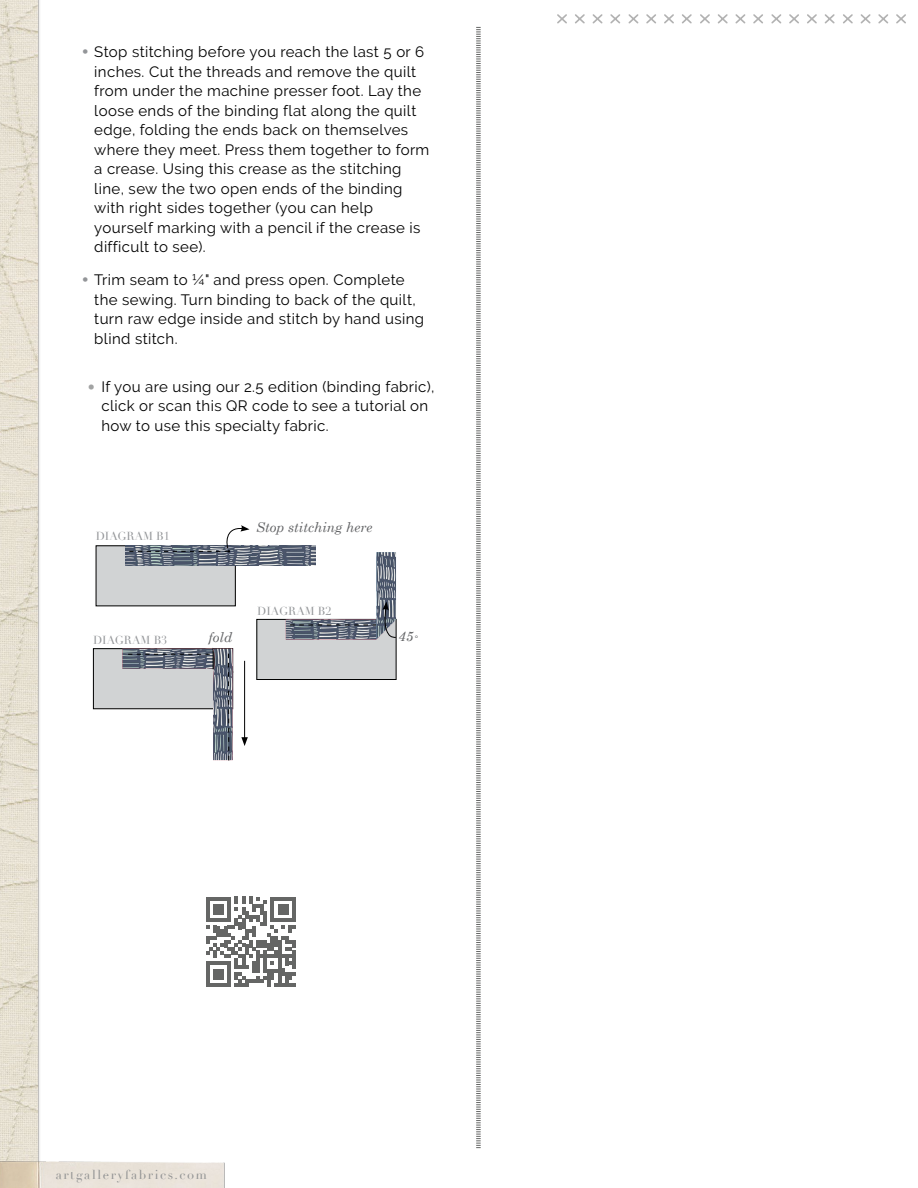
<style>
.page{position:relative;width:918px;height:1188px;background:#fff}
.page>*{position:absolute;margin:0;border:0;box-sizing:border-box;transform-origin:0 0}
.t1{font:15px/19.5px "Raleway";letter-spacing:.025em;color:#000}
.t2{font:italic 13.5px "Century Schoolbook";color:#636466}
.t3{font:12.75px "Didot";letter-spacing:.125em;color:#939494}
.t4{font:11.4px "Didot";color:#939598}
.s1{font-family:"Century Gothic";color:#939598}
.s2{font-family:"Didot";font-size:14.1px;color:#a2a3a3}
</style>
<div class="page">
<img style="left:0;top:0;width:40px;height:1154px">
<svg style="left:476px;top:27px;width:5px;height:1121px"></svg>
<img style="left:0;top:1154px;width:225px;height:34px">
<svg style="left:557px;top:14px;width:349px;height:10px"></svg>
<div style="left:257px;top:619px;width:139px;height:61px;background:#d1d3d4"></div>
<div style="left:257px;top:619px;width:139px;height:61px;border:1px solid #000"></div>
<svg style="left:286px;top:552px;width:110px;height:88px"></svg>
<div style="left:96px;top:546px;width:139px;height:60px;background:#d1d3d4"></div>
<img style="left:125px;top:546px;width:191px;height:19px">
<div style="left:93px;top:649px;width:140px;height:60px;background:#d1d3d4"></div>
<div style="left:93px;top:648px;width:140px;height:61px;border:1px solid #000"></div>
<img style="left:122px;top:649px;width:6px;height:20px">
<hr style="left:244px;top:661px;width:1px;height:79px;background:#000">
<svg style="left:241px;top:737px;width:7px;height:9px"></svg>
<svg style="left:129px;top:525px;width:121px;height:28px"></svg>
<svg style="left:128px;top:648px;width:105px;height:112px"></svg>
<svg style="left:206px;top:897px;width:90px;height:90px"></svg>
<p class="t1" style="left:94px;top:42px;width:337px;text-indent:-14px"><span class="s1">•</span> Stop stitching before you reach the last 5 or 6 inches. Cut the threads and remove the quilt from under the machine presser foot. Lay the loose ends of the binding flat along the quilt edge, folding the ends back on themselves where they meet. Press them together to form a crease. Using this crease as the stitching line, sew the two open ends of the binding with right sides together (you can help yourself marking with a pencil if the crease is difficult to see).</p>
<p class="t1" style="left:94px;top:270px;width:331px;text-indent:-14px"><span class="s1">•</span> Trim seam to ¼" and press open. Complete the sewing. Turn binding to back of the quilt, turn raw edge inside and stitch by hand using blind stitch.</p>
<p class="t1" style="left:101px;top:377px;width:335px;text-indent:-14px"><span class="s2">•</span> If you are using our 2.5 edition (binding fabric), click or scan this QR code to see a tutorial on how to use this specialty fabric.</p>
<p class="t4" style="left:96px;top:529px;width:76px">DIAGRAM B1</p>
<p class="t2" style="left:256px;top:517px;width:118px">Stop stitching here</p>
<p class="t4" style="left:93px;top:634px;width:76px">DIAGRAM B3</p>
<p class="t2" style="left:208px;top:627px;width:26px">fold</p>
<p class="t4" style="left:257px;top:604px;width:76px">DIAGRAM B2</p>
<p class="t2" style="left:398px;top:626px;width:21px">45˚</p>
<p class="t3" style="left:56px;top:1167px;width:153px">artgalleryfabrics.com</p>
</div>
